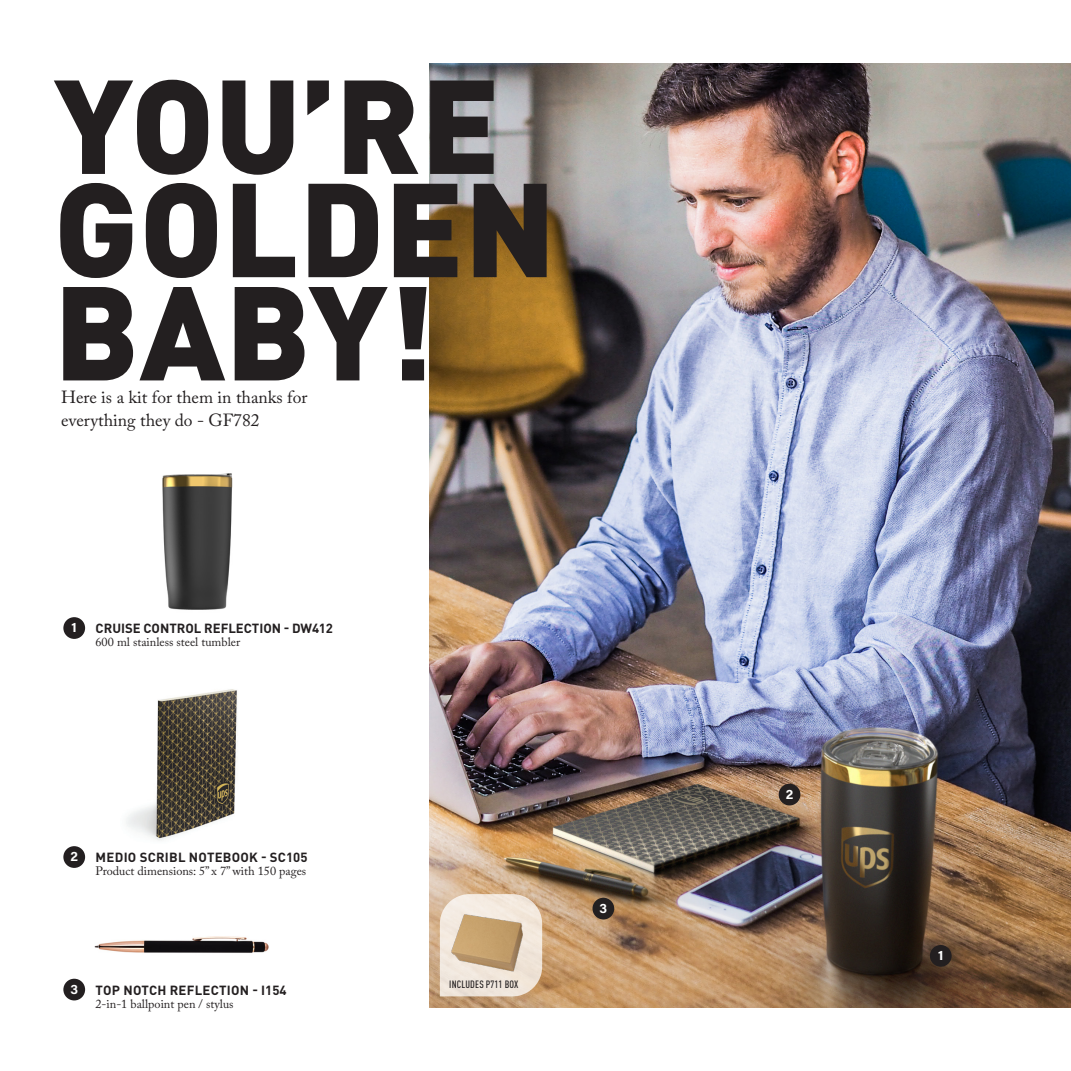
<style>
.page{position:relative;width:1071px;height:1071px;background:#fff}
.page>*{position:absolute;margin:0;border:0;box-sizing:border-box;transform-origin:0 0}
.t1{font:900 131.25px "DIN Pro";color:#231f20}
.t2{font:17.5px/22.8px "Adobe Caslon Pro";color:#231f20}
.t3{font:700 13.12px "DIN Pro";letter-spacing:.005em;color:#231f20}
.t4{font:700 13.12px "Acumin Pro";color:#fff}
.t5{font:12.25px "Adobe Caslon Pro";color:#231f20}
.t6{font:500 condensed 10.5px "DIN Pro";letter-spacing:.015em;color:#231f20}
</style>
<div class="page">
<img style="left:430px;top:63px;width:641px;height:945px">
<img style="left:94px;top:936px;width:175px;height:17px">
<img style="left:63px;top:689px;width:174px;height:165px">
<img style="left:162px;top:473px;width:71px;height:137px">
<div style="left:63px;top:617px;width:22px;height:22px;background:#231f20;border-radius:50%"></div>
<div style="left:63px;top:846px;width:22px;height:22px;background:#231f20;border-radius:50%"></div>
<div style="left:63px;top:979px;width:22px;height:21px;background:#231f20;border-radius:50%"></div>
<svg style="left:440px;top:894px;width:102px;height:102px;background:#ebddce"></svg>
<img style="left:447px;top:906px;width:93px;height:78px">
<div style="left:930px;top:945px;width:22px;height:22px;background:#231f20;border-radius:50%"></div>
<div style="left:779px;top:784px;width:21px;height:21px;background:#231f20;border-radius:50%"></div>
<div style="left:593px;top:898px;width:21px;height:22px;background:#231f20;border-radius:50%"></div>
<p class="t1" style="left:54px;top:14px;width:448px">YOU’RE</p>
<p class="t1" style="left:54px;top:117px;width:504px">GOLDEN</p>
<p class="t1" style="left:54px;top:220px;width:382px">BABY!</p>
<p class="t2" style="left:61px;top:386px;width:248px">Here is a kit for them in thanks for everything they do - GF782</p>
<p class="t4" style="left:72px;top:618px;width:7px">1</p>
<p class="t3" style="left:96px;top:618px;width:239px">CRUISE CONTROL REFLECTION - DW412</p>
<p class="t5" style="left:96px;top:635px;width:146px">600 ml stainless steel tumbler</p>
<p class="t4" style="left:70px;top:847px;width:9px">2</p>
<p class="t3" style="left:96px;top:847px;width:213px">MEDIO SCRIBL NOTEBOOK - SC105</p>
<p class="t5" style="left:96px;top:864px;width:212px">Product dimensions: 5” x 7” with 150 pages</p>
<p class="t4" style="left:70px;top:980px;width:9px">3</p>
<p class="t3" style="left:96px;top:980px;width:192px">TOP NOTCH REFLECTION - I154</p>
<p class="t5" style="left:96px;top:997px;width:140px">2-in-1 ballpoint pen / stylus</p>
<p class="t6" style="left:449px;top:977px;width:71px">INCLUDES P711 BOX</p>
<p class="t4" style="left:600px;top:899px;width:9px">3</p>
<p class="t4" style="left:786px;top:785px;width:9px">2</p>
<p class="t4" style="left:938px;top:946px;width:7px">1</p>
</div>
